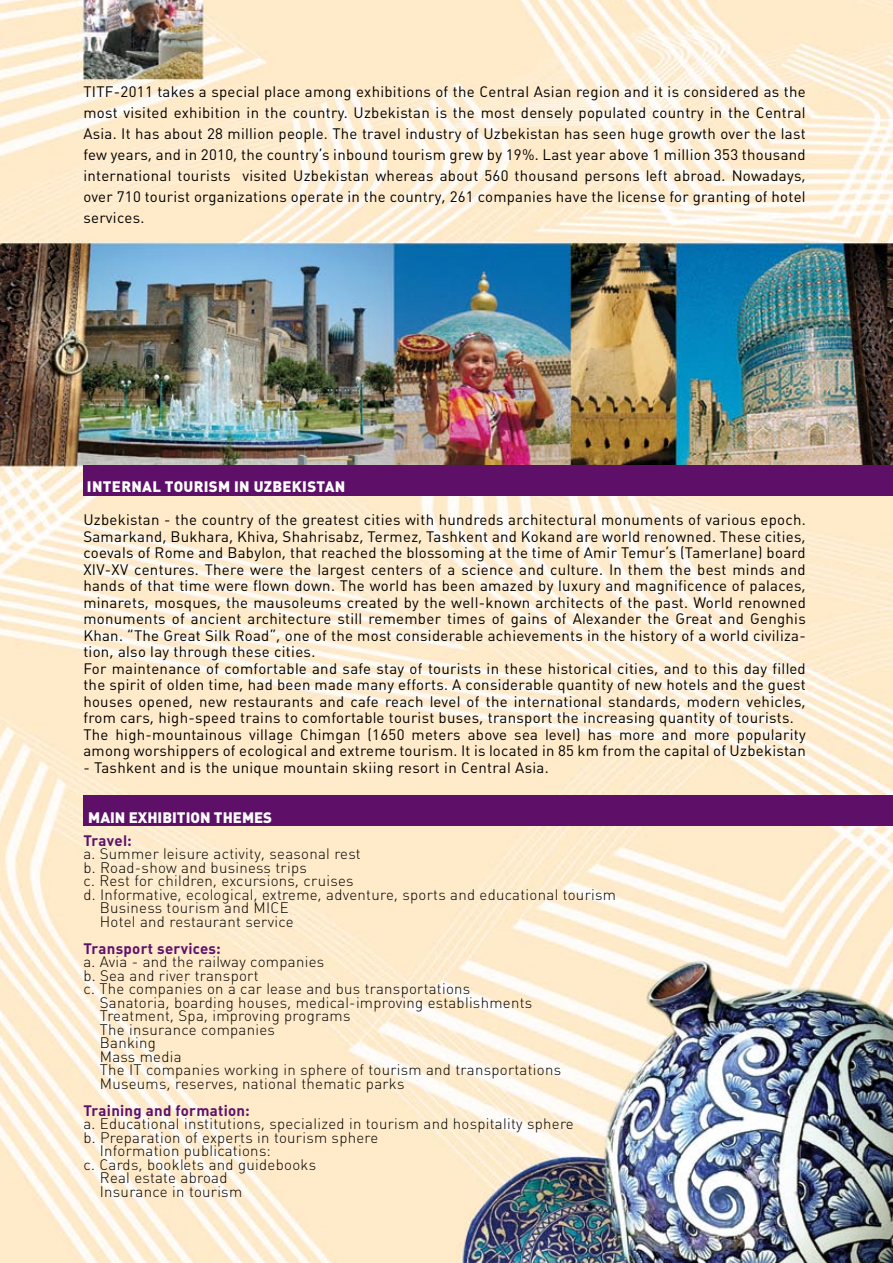
<style>
.page{position:relative;width:893px;height:1263px;background:#fff}
.page>*{position:absolute;margin:0;border:0;box-sizing:border-box;transform-origin:0 0}
.t1{font:15px/16.5px "Plumb";letter-spacing:.02em;color:#000}
.t2{font:300 15px "Plumb";letter-spacing:.02em;color:#000}
.t3{font:700 15px "Plumb";letter-spacing:.02em;color:#5e1069}
.t4{font:900 15px "Plumb";letter-spacing:.02em;color:#fff}
.t5{font:900 15px "Plumb";color:#fff}
</style>
<div class="page">
<img style="left:0;top:0;width:893px;height:1263px">
<div style="left:83px;top:465px;width:810px;height:31px;background:#5e1069"></div>
<div style="left:83px;top:795px;width:810px;height:31px;background:#5e1069"></div>
<p class="t1" style="left:83px;top:81px;width:724px;line-height:21px;text-align:justify">TITF-2011 takes a special place among exhibitions of the Central Asian region and it is considered as the most visited exhibition in the country. Uzbekistan is the most densely populated country in the Central Asia. It has about 28 million people. The travel industry of Uzbekistan has seen huge growth over the last few years, and in 2010, the country’s inbound tourism grew by 19%. Last year above 1 million 353 thousand international tourists visited Uzbekistan whereas about 560 thousand persons left abroad. Nowadays, over 710 tourist organizations operate in the country, 261 companies have the license for granting of hotel services.</p>
<p class="t4" style="left:87px;top:478px;width:260px">INTERNAL TOURISM IN UZBEKISTAN</p>
<p class="t1" style="left:83px;top:512px;width:724px">Uzbekistan - the country of the greatest cities with hundreds architectural monuments of various epoch.<br>Samarkand, Bukhara, Khiva, Shahrisabz, Termez, Tashkent and Kokand are world renowned. These cities, coevals of Rome and Babylon, that reached the blossoming at the time of Amir Temur’s (Tamerlane) board XIV-XV centures. There were the largest centers of a science and culture. In them the best minds and hands of that time were flown down. The world has been amazed by luxury and magnificence of palaces, minarets, mosques, the mausoleums created by the well-known architects of the past. World renowned monuments of ancient architecture still remember times of gains of Alexander the Great and Genghis Khan. “The Great Silk Road”, one of the most considerable achievements in the history of a world civiliza&shy;tion, also lay through these cities.<br>For maintenance of comfortable and safe stay of tourists in these historical cities, and to this day filled the spirit of olden time, had been made many efforts. A considerable quantity of new hotels and the guest houses opened, new restaurants and cafe reach level of the international standards, modern vehicles, from cars, high-speed trains to comfortable tourist buses, transport the increasing quantity of tourists.<br>The high-mountainous village Chimgan (1650 meters above sea level) has more and more popularity among worshippers of ecological and extreme tourism. It is located in 85 km from the capital of Uzbekistan</p>
<p class="t1" style="left:83px;top:759px;width:467px">- Tashkent and is the unique mountain skiing resort in Central Asia.</p>
<p class="t5" style="left:88px;top:809px;width:156px">MAIN EXHIBITION THEMES</p>
<p class="t3" style="left:83px;top:832px;width:50px">Travel:</p>
<p class="t2" style="left:83px;top:845px;width:279px">a. Summer leisure activity, seasonal rest</p>
<p class="t2" style="left:83px;top:859px;width:225px">b. Road-show and business trips</p>
<p class="t2" style="left:83px;top:872px;width:272px">c. Rest for children, excursions, cruises</p>
<p class="t2" style="left:83px;top:886px;width:534px">d. Informative, ecological, extreme, adventure, sports and educational tourism</p>
<p class="t2" style="left:100px;top:899px;width:190px">Business tourism and MICE</p>
<p class="t2" style="left:100px;top:913px;width:195px">Hotel and restaurant service</p>
<p class="t3" style="left:83px;top:940px;width:139px">Transport services:</p>
<p class="t2" style="left:83px;top:953px;width:242px">a. Avia - and the railway companies</p>
<p class="t2" style="left:83px;top:967px;width:177px">b. Sea and river transport</p>
<p class="t2" style="left:83px;top:980px;width:388px">c. The companies on a car lease and bus transportations</p>
<p class="t2" style="left:100px;top:994px;width:434px">Sanatoria, boarding houses, medical-improving establishments</p>
<p class="t2" style="left:100px;top:1007px;width:252px">Treatment, Spa, improving programs</p>
<p class="t2" style="left:100px;top:1021px;width:177px">The insurance companies</p>
<p class="t2" style="left:100px;top:1034px;width:58px">Banking</p>
<p class="t2" style="left:100px;top:1048px;width:83px">Mass media</p>
<p class="t2" style="left:100px;top:1061px;width:463px">The IT companies working in sphere of tourism and transportations</p>
<p class="t2" style="left:100px;top:1075px;width:306px">Museums, reserves, national thematic parks</p>
<p class="t3" style="left:83px;top:1102px;width:168px">Training and formation:</p>
<p class="t2" style="left:83px;top:1115px;width:492px">a. Educational institutions, specialized in tourism and hospitality sphere</p>
<p class="t2" style="left:83px;top:1129px;width:296px">b. Preparation of experts in tourism sphere</p>
<p class="t2" style="left:100px;top:1142px;width:172px">Information publications:</p>
<p class="t2" style="left:83px;top:1156px;width:234px">c. Cards, booklets and guidebooks</p>
<p class="t2" style="left:100px;top:1169px;width:129px">Real estate abroad</p>
<p class="t2" style="left:100px;top:1183px;width:144px">Insurance in tourism</p>
</div>
